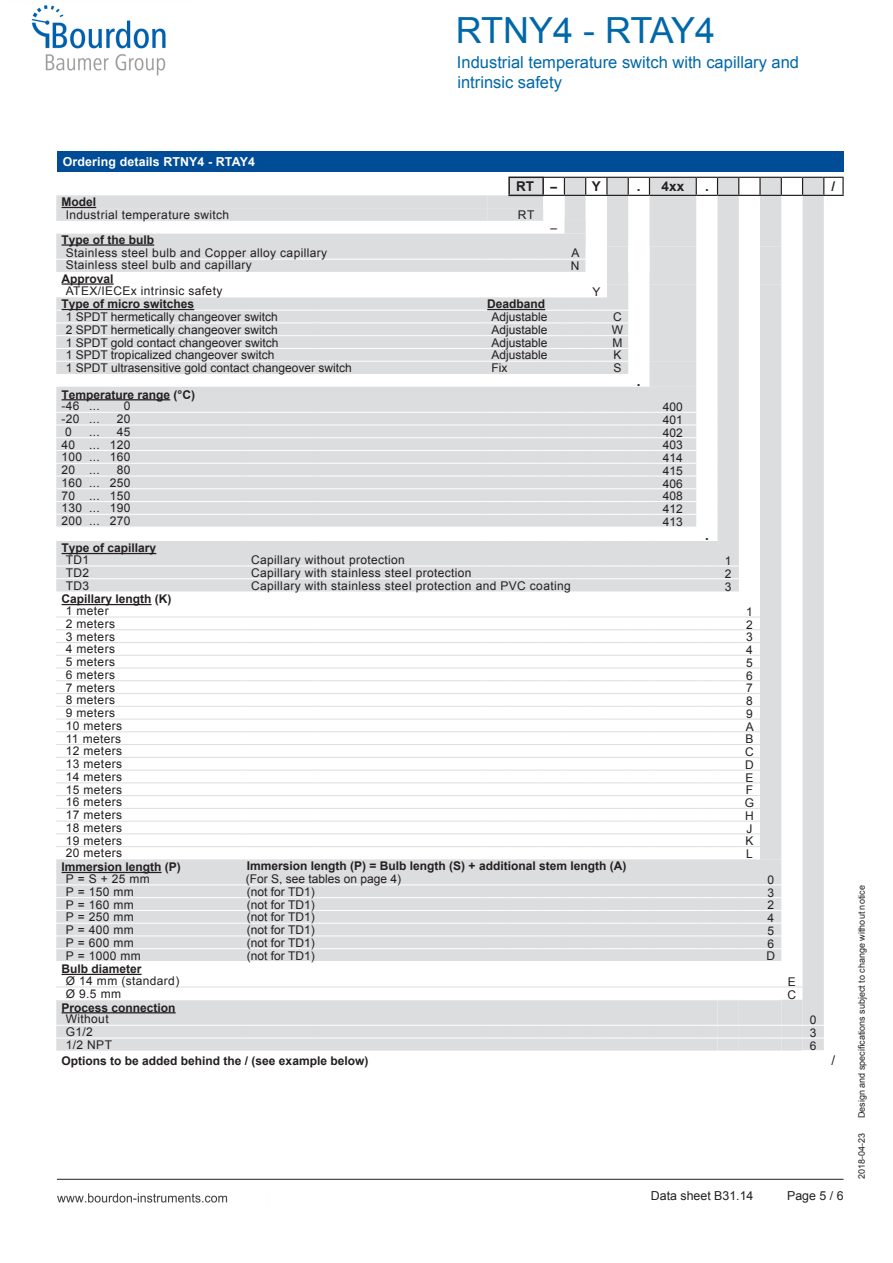
<style>
.page{position:relative;width:893px;height:1263px;background:#fff}
.page>*{position:absolute;margin:0;border:0;box-sizing:border-box;transform-origin:0 0}
.t1{font:36px "Arial";letter-spacing:-.01em;color:#0068a9}
.t2{font:16.5px/19.8px "Arial";color:#0068a9}
.t3{font:700 13.5px "Arial";color:#231f20}
.t4{font:13.5px "Arial";color:#231f20}
.t5{font:700 12.3px "Arial";letter-spacing:.01em;color:#fff}
.t6{font:12.3px "Arial";color:#231f20}
.t7{font:12px/12px "Arial";letter-spacing:.03em;color:#231f20}
.t8{font:12px "Arial";color:#231f20}
.t9{font:700 12px/11.9px "Arial";color:#231f20}
.t10{font:9px "Arial";color:#231f20}
.s1{font-weight:700}
.s2{font-size:12px}
.s3{font-weight:400}
</style>
<div class="page">
<img style="left:31px;top:5px;width:813px;height:1198px">
<p class="t1" style="left:456px;top:7px;width:261px">RTNY4 - RTAY4</p>
<p class="t2" style="left:457px;top:53px;width:344px">Industrial temperature switch with capillary and intrinsic safety</p>
<p class="t5" style="left:63px;top:154px;width:194px">Ordering details RTNY4 - RTAY4</p>
<p class="t7" style="left:66px;top:196px;width:165px;line-height:12.8px;text-indent:-4px"><span class="s1">Model<br></span>Industrial temperature switch</p>
<p class="t3" style="left:516px;top:178px;width:43px">RT <span class="s2">–</span></p>
<p class="t3" style="left:592px;top:178px;width:11px">Y</p>
<p class="t3" style="left:637px;top:178px;width:5px">.</p>
<p class="t3" style="left:661px;top:178px;width:24px">4xx</p>
<p class="t3" style="left:705px;top:178px;width:5px">.</p>
<p class="t3" style="left:832px;top:178px;width:5px">/</p>
<p class="t7" style="left:518px;top:209px;width:18px">RT</p>
<p class="t7" style="left:550px;top:222px;width:8px">–</p>
<p class="t7" style="left:66px;top:233px;width:263px;line-height:13.5px;text-indent:-4px"><span class="s1">Type of the bulb<br></span>Stainless steel bulb and Copper alloy capillary</p>
<p class="t7" style="left:571px;top:247px;width:10px">A</p>
<p class="t7" style="left:66px;top:259px;width:187px">Stainless steel bulb and capillary</p>
<p class="t7" style="left:571px;top:260px;width:10px">N</p>
<p class="t7" style="left:66px;top:273px;width:158px;text-indent:-4px"><span class="s1">Approval<br></span>ATEX/IECEx intrinsic safety</p>
<p class="t7" style="left:592px;top:285px;width:10px">Y</p>
<p class="t9" style="left:62px;top:299px;width:134px">Type of micro switches</p>
<p class="t9" style="left:487px;top:299px;width:60px">Deadband</p>
<p class="t8" style="left:66px;top:309px;width:213px">1 SPDT hermetically changeover switch</p>
<p class="t8" style="left:491px;top:309px;width:58px">Adjustable</p>
<p class="t7" style="left:613px;top:311px;width:10px">C</p>
<p class="t8" style="left:66px;top:322px;width:213px">2 SPDT hermetically changeover switch</p>
<p class="t8" style="left:491px;top:322px;width:58px">Adjustable</p>
<p class="t7" style="left:612px;top:324px;width:13px">W</p>
<p class="t8" style="left:66px;top:334px;width:214px">1 SPDT gold contact changeover switch</p>
<p class="t8" style="left:491px;top:334px;width:58px">Adjustable</p>
<p class="t7" style="left:613px;top:336px;width:11px">M</p>
<p class="t8" style="left:66px;top:347px;width:210px">1 SPDT tropicalized changeover switch</p>
<p class="t8" style="left:491px;top:347px;width:58px">Adjustable</p>
<p class="t7" style="left:614px;top:349px;width:10px">K</p>
<p class="t8" style="left:66px;top:360px;width:287px">1 SPDT ultrasensitive gold contact changeover switch</p>
<p class="t7" style="left:491px;top:362px;width:17px">Fix</p>
<p class="t7" style="left:614px;top:362px;width:10px">S</p>
<p class="t3" style="left:637px;top:373px;width:5px">.</p>
<p class="t9" style="left:62px;top:389px;width:135px">Temperature range (°C) <span class="s3">-46 ...</span></p>
<p class="t7" style="left:124px;top:400px;width:8px">0</p>
<p class="t7" style="left:663px;top:401px;width:22px">400</p>
<p class="t7" style="left:62px;top:413px;width:40px">-20 ...</p>
<p class="t7" style="left:117px;top:413px;width:15px">20</p>
<p class="t7" style="left:663px;top:414px;width:22px">401</p>
<p class="t7" style="left:65px;top:426px;width:8px">0</p>
<p class="t7" style="left:89px;top:426px;width:12px">...</p>
<p class="t7" style="left:117px;top:426px;width:15px">45</p>
<p class="t7" style="left:663px;top:426px;width:22px">402</p>
<p class="t7" style="left:62px;top:438px;width:70px">40 ... 120</p>
<p class="t7" style="left:663px;top:439px;width:22px">403</p>
<p class="t7" style="left:62px;top:451px;width:70px">100 ... 160</p>
<p class="t7" style="left:663px;top:452px;width:22px">414</p>
<p class="t7" style="left:62px;top:464px;width:40px">20 ...</p>
<p class="t7" style="left:117px;top:464px;width:15px">80</p>
<p class="t7" style="left:663px;top:465px;width:22px">415</p>
<p class="t7" style="left:62px;top:477px;width:70px">160 ... 250</p>
<p class="t7" style="left:663px;top:477px;width:22px">406</p>
<p class="t7" style="left:62px;top:489px;width:70px">70 ... 150</p>
<p class="t7" style="left:663px;top:490px;width:22px">408</p>
<p class="t7" style="left:62px;top:502px;width:70px">130 ... 190</p>
<p class="t7" style="left:663px;top:503px;width:22px">412</p>
<p class="t7" style="left:62px;top:515px;width:70px">200 ... 270</p>
<p class="t7" style="left:663px;top:516px;width:22px">413</p>
<p class="t3" style="left:705px;top:526px;width:5px">.</p>
<p class="t9" style="left:66px;top:542px;width:92px;text-indent:-4px">Type of capillary<br><span class="s3">TD1</span></p>
<p class="t7" style="left:251px;top:554px;width:155px">Capillary without protection</p>
<p class="t7" style="left:725px;top:555px;width:8px">1</p>
<p class="t7" style="left:66px;top:567px;width:25px">TD2</p>
<p class="t7" style="left:251px;top:567px;width:222px">Capillary with stainless steel protection</p>
<p class="t7" style="left:725px;top:567px;width:8px">2</p>
<p class="t7" style="left:66px;top:580px;width:25px">TD3</p>
<p class="t7" style="left:251px;top:580px;width:321px">Capillary with stainless steel protection and PVC coating</p>
<p class="t7" style="left:725px;top:580px;width:8px">3</p>
<p class="t9" style="left:66px;top:593px;width:107px;text-indent:-4px">Capillary length (K)<br><span class="s3">1 meter</span></p>
<p class="t7" style="left:746px;top:606px;width:8px">1</p>
<p class="t7" style="left:66px;top:618px;width:51px">2 meters</p>
<p class="t7" style="left:746px;top:618px;width:8px">2</p>
<p class="t7" style="left:66px;top:630px;width:51px">3 meters</p>
<p class="t7" style="left:746px;top:631px;width:8px">3</p>
<p class="t7" style="left:66px;top:643px;width:51px">4 meters</p>
<p class="t7" style="left:746px;top:644px;width:8px">4</p>
<p class="t7" style="left:66px;top:656px;width:51px">5 meters</p>
<p class="t7" style="left:746px;top:657px;width:8px">5</p>
<p class="t7" style="left:66px;top:669px;width:51px">6 meters</p>
<p class="t7" style="left:746px;top:669px;width:8px">6</p>
<p class="t7" style="left:66px;top:681px;width:51px">7 meters</p>
<p class="t7" style="left:746px;top:682px;width:8px">7</p>
<p class="t7" style="left:66px;top:694px;width:51px">8 meters</p>
<p class="t7" style="left:746px;top:695px;width:8px">8</p>
<p class="t7" style="left:66px;top:707px;width:51px">9 meters</p>
<p class="t7" style="left:746px;top:708px;width:8px">9</p>
<p class="t7" style="left:66px;top:720px;width:58px">10 meters</p>
<p class="t7" style="left:746px;top:720px;width:10px">A</p>
<p class="t7" style="left:66px;top:732px;width:57px">11 meters</p>
<p class="t7" style="left:745px;top:733px;width:10px">B</p>
<p class="t7" style="left:66px;top:745px;width:58px">12 meters</p>
<p class="t7" style="left:745px;top:746px;width:10px">C</p>
<p class="t7" style="left:66px;top:758px;width:58px">13 meters</p>
<p class="t7" style="left:745px;top:759px;width:10px">D</p>
<p class="t7" style="left:66px;top:771px;width:58px">14 meters</p>
<p class="t7" style="left:745px;top:771px;width:10px">E</p>
<p class="t7" style="left:66px;top:783px;width:58px">15 meters</p>
<p class="t7" style="left:746px;top:784px;width:9px">F</p>
<p class="t7" style="left:66px;top:796px;width:58px">16 meters</p>
<p class="t7" style="left:745px;top:797px;width:11px">G</p>
<p class="t7" style="left:66px;top:809px;width:58px">17 meters</p>
<p class="t7" style="left:745px;top:810px;width:10px">H</p>
<p class="t7" style="left:66px;top:822px;width:58px">18 meters</p>
<p class="t7" style="left:746px;top:822px;width:7px">J</p>
<p class="t7" style="left:66px;top:834px;width:58px">19 meters</p>
<p class="t7" style="left:745px;top:835px;width:10px">K</p>
<p class="t7" style="left:66px;top:847px;width:58px">20 meters</p>
<p class="t7" style="left:746px;top:848px;width:8px">L</p>
<p class="t9" style="left:62px;top:861px;width:121px">Immersion length (P)</p>
<p class="t9" style="left:247px;top:861px;width:381px">Immersion length (P) = Bulb length (S) + additional stem length (A)</p>
<p class="t7" style="left:66px;top:873px;width:86px">P = S + 25 mm</p>
<p class="t8" style="left:246px;top:871px;width:157px">(For S, see tables on page 4)</p>
<p class="t7" style="left:767px;top:874px;width:8px">0</p>
<p class="t7" style="left:66px;top:886px;width:70px">P = 150 mm</p>
<p class="t8" style="left:247px;top:884px;width:69px">(not for TD1)</p>
<p class="t7" style="left:767px;top:886px;width:8px">3</p>
<p class="t7" style="left:66px;top:898px;width:70px">P = 160 mm</p>
<p class="t8" style="left:247px;top:896px;width:69px">(not for TD1)</p>
<p class="t7" style="left:767px;top:899px;width:8px">2</p>
<p class="t7" style="left:66px;top:911px;width:70px">P = 250 mm</p>
<p class="t8" style="left:247px;top:909px;width:69px">(not for TD1)</p>
<p class="t7" style="left:767px;top:912px;width:8px">4</p>
<p class="t7" style="left:66px;top:924px;width:70px">P = 400 mm</p>
<p class="t8" style="left:247px;top:922px;width:69px">(not for TD1)</p>
<p class="t7" style="left:767px;top:925px;width:8px">5</p>
<p class="t7" style="left:66px;top:937px;width:70px">P = 600 mm</p>
<p class="t8" style="left:247px;top:935px;width:69px">(not for TD1)</p>
<p class="t7" style="left:767px;top:937px;width:8px">6</p>
<p class="t7" style="left:66px;top:949px;width:77px">P = 1000 mm</p>
<p class="t8" style="left:247px;top:947px;width:69px">(not for TD1)</p>
<p class="t7" style="left:766px;top:950px;width:10px">D</p>
<p class="t7" style="left:66px;top:963px;width:115px;text-indent:-4px"><span class="s1">Bulb diameter<br></span>Ø 14 mm (standard)</p>
<p class="t7" style="left:788px;top:976px;width:10px">E</p>
<p class="t7" style="left:66px;top:988px;width:57px">Ø 9.5 mm</p>
<p class="t7" style="left:788px;top:989px;width:10px">C</p>
<p class="t9" style="left:66px;top:1002px;width:111px;text-indent:-4px">Process connection<br><span class="s3">Without</span></p>
<p class="t7" style="left:810px;top:1014px;width:8px">0</p>
<p class="t7" style="left:66px;top:1026px;width:29px">G1/2</p>
<p class="t7" style="left:810px;top:1027px;width:8px">3</p>
<p class="t7" style="left:66px;top:1039px;width:48px">1/2 NPT</p>
<p class="t7" style="left:810px;top:1039px;width:8px">6</p>
<p class="t9" style="left:62px;top:1055px;width:308px">Options to be added behind the / (see example below)</p>
<p class="t4" style="left:832px;top:1052px;width:5px">/</p>
<p class="t6" style="left:651px;top:1188px;width:104px">Data sheet B31.14</p>
<p class="t6" style="left:787px;top:1187px;width:58px">Page 5 / 6</p>
<p class="t10" style="left:856px;top:1118px;width:234px;rotate:-90deg">Design and specifications subject to change without notice</p>
<p class="t10" style="left:856px;top:1179px;width:48px;rotate:-90deg">2018-04-23</p>
</div>
